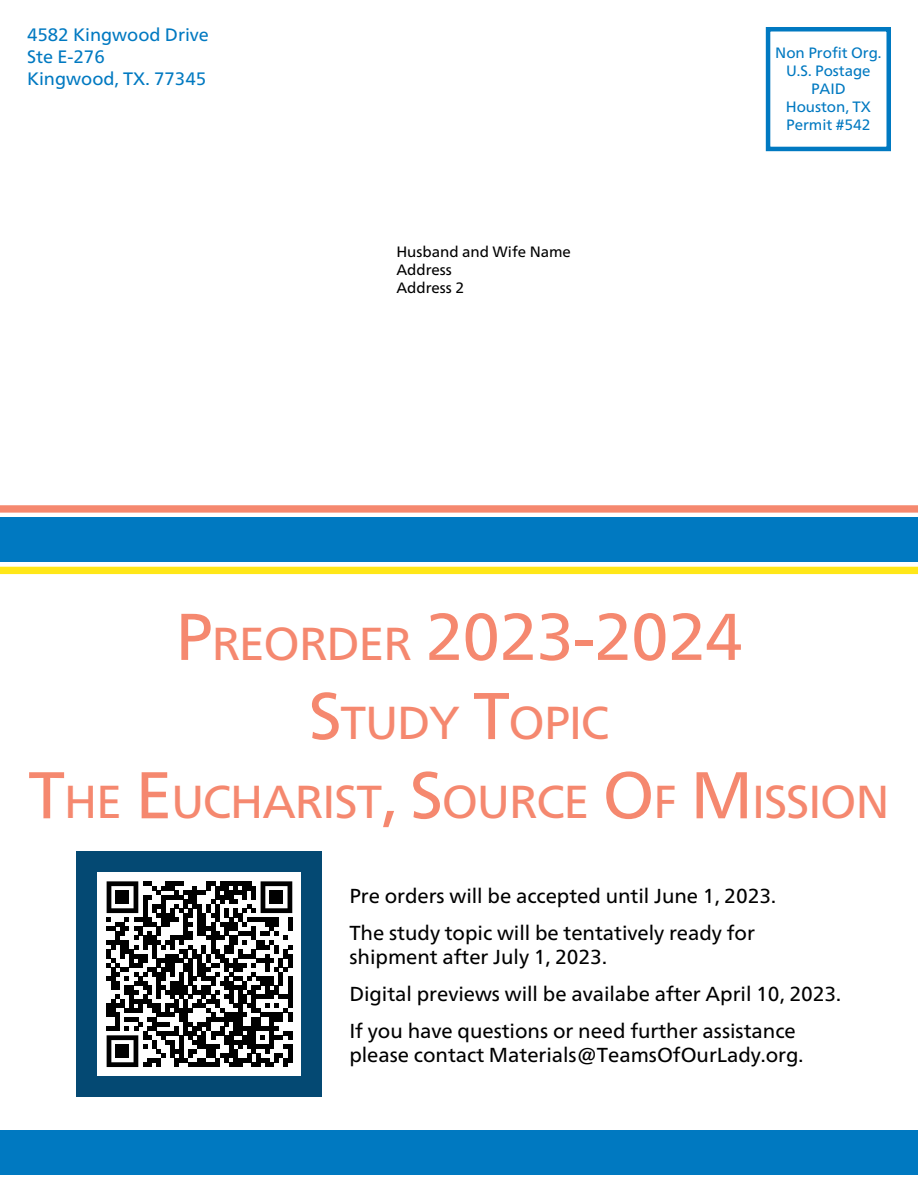
<style>
.page{position:relative;width:918px;height:1188px;background:#fff}
.page>*{position:absolute;margin:0;border:0;box-sizing:border-box;transform-origin:0 0}
.t1{font:66px "Frutiger Neue LT";letter-spacing:-.02em;color:#f5886f}
.t2{font:46.2px/79.2px "Frutiger Neue LT";letter-spacing:-.03em;color:#f5886f;text-align:center}
.t3{font:20.25px/36.9px "Frutiger Neue LT";color:#000}
.t4{font:18px/21.6px "Frutiger Neue LT";color:#0079c1}
.t5{font:15px/18px "Frutiger Neue LT";color:#0079c1;text-align:center}
.t6{font:15px/18px "Frutiger Neue LT";color:#000}
.s1{font-size:46.2px}
.s2{font-size:66px}
</style>
<div class="page">
<div style="left:0;top:1130px;width:918px;height:45px;background:#0079c1"></div>
<div style="left:0;top:517px;width:918px;height:45px;background:#0079c1"></div>
<div style="left:0;top:505px;width:918px;height:8px;background:#f5886f"></div>
<div style="left:0;top:567px;width:918px;height:7px;background:#ffe718"></div>
<div style="left:766px;top:27px;width:125px;height:124px;border:4px solid #0079c1"></div>
<div style="left:77px;top:851px;width:245px;height:246px;background:#044973"></div>
<div style="left:98px;top:872px;width:203px;height:204px;background:#fff"></div>
<svg style="left:107px;top:881px;width:185px;height:186px"></svg>
<div style="left:116px;top:890px;width:13px;height:14px;background:#000"></div>
<div style="left:270px;top:890px;width:13px;height:14px;background:#000"></div>
<div style="left:116px;top:1044px;width:13px;height:14px;background:#000"></div>
<p class="t4" style="left:27px;top:24px;width:183px">4582 Kingwood Drive<br>Ste E-276<br>Kingwood, TX. 77345</p>
<p class="t6" style="left:396px;top:243px;width:176px">Husband and Wife Name<br>Address<br>Address 2</p>
<p class="t5" style="left:775px;top:44px;width:108px">Non Profit Org.<br>U.S. Postage<br>PAID<br>Houston, TX<br>Permit #542</p>
<h1 class="t1" style="left:175px;top:598px;width:569px">P<span class="s1">REORDER</span> 2023-2024</h1>
<h2 class="t2" style="left:28px;top:683px;width:863px"><span class="s2">S</span>TU DY <span class="s2">T</span>OPIC<br><span class="s2">T</span>HE <span class="s2">E</span> UCHARIST<span class="s2">, S</span>OU RCE <span class="s2">O</span> F <span class="s2">M</span> ISSION</h2>
<p class="t3" style="left:349px;top:877px;width:428px">Pre orders will be accepted until June 1, 2023.<br>The study topic will be tentatively ready for</p>
<p class="t3" style="left:349px;top:938px;width:493px">shipment after July 1, 2023.<br>Digital previews will be availabe after April 10, 2023.<br>If you have questions or need further assistance</p>
<p class="t3" style="left:349px;top:1036px;width:456px">please contact Materials@TeamsOfOurLady.org.</p>
</div>
